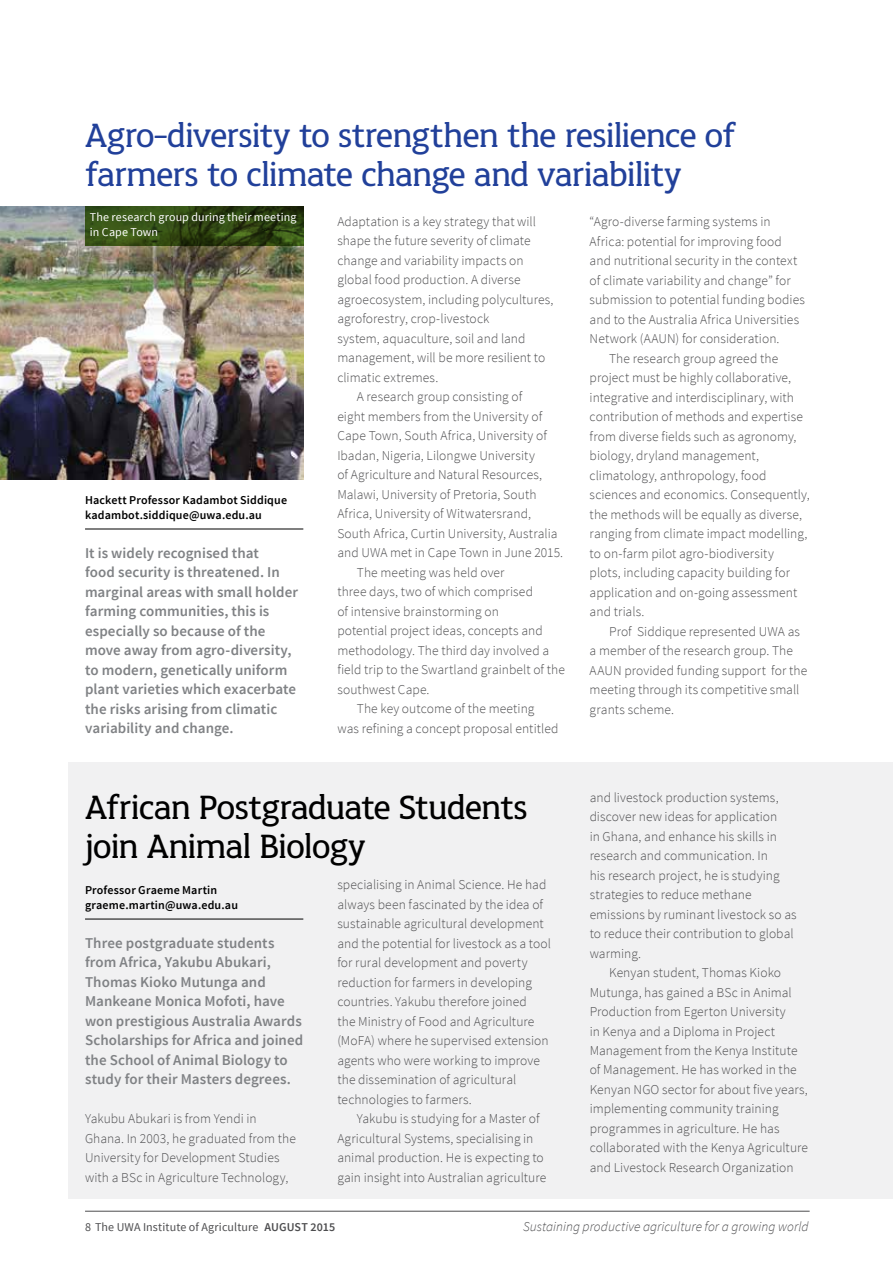
<style>
.page{position:relative;width:893px;height:1263px;background:#fff}
.page>*{position:absolute;margin:0;border:0;box-sizing:border-box;transform-origin:0 0}
.t1{font:36px/39px "UWA";letter-spacing:-.015em;color:#21409a}
.t2{font:36px/39px "UWA";letter-spacing:-.015em;color:#000}
.t3{font:600 15px/19.5px "Source Sans Pro";letter-spacing:.005em;color:#808285}
.t4{font:300 13.5px/19.5px "Source Sans Pro";letter-spacing:.005em;color:#4d4d4f}
.t5{font:italic 300 13.5px "Source Sans Pro";color:#4d4d4f}
.t6{font:600 12px/14.7px "Source Sans Pro";letter-spacing:.01em;color:#000}
.t7{font:12px/14.7px "Source Sans Pro";letter-spacing:.01em;color:#fff}
.t8{font:12px "Source Sans Pro";letter-spacing:.01em;color:#4d4d4f}
.s1{font-weight:600}
</style>
<div class="page">
<div style="left:68px;top:763px;width:825px;height:436px;background:#f1f1f2"></div>
<img style="left:0;top:207px;width:303px;height:273px">
<hr style="left:85px;top:529px;width:218px;height:1px;background:#000">
<hr style="left:85px;top:919px;width:218px;height:1px;background:#000">
<svg style="left:85px;top:207px;width:218px;height:39px;background:#304813"></svg>
<hr style="left:85px;top:1211px;width:725px;height:1px;background:#4d4d4f">
<h1 class="t1" style="left:85px;top:116px;width:652px">Agro-diversity to strengthen the resilience of farmers to climate change and variability</h1>
<p class="t4" style="left:590px;top:212px;width:182px">“Agro-diverse farming systems in</p>
<p class="t4" style="left:590px;top:232px;width:194px">Africa: potential for improving food</p>
<p class="t4" style="left:590px;top:251px;width:209px">and nutritional security in the context</p>
<p class="t4" style="left:590px;top:271px;width:203px">of climate variability and change” for</p>
<p class="t4" style="left:590px;top:290px;width:217px">submission to potential funding bodies</p>
<p class="t4" style="left:590px;top:310px;width:211px">and to the Australia Africa Universities</p>
<p class="t4" style="left:590px;top:329px;width:191px">Network (AAUN) for consideration.</p>
<p class="t4" style="left:609px;top:349px;width:171px">The research group agreed the</p>
<p class="t4" style="left:590px;top:368px;width:203px">project must be highly collaborative,</p>
<p class="t4" style="left:590px;top:388px;width:206px">integrative and interdisciplinary, with</p>
<p class="t4" style="left:590px;top:407px;width:215px">contribution of methods and expertise</p>
<p class="t4" style="left:590px;top:427px;width:208px">from diverse fields such as agronomy,</p>
<p class="t4" style="left:590px;top:446px;width:171px">biology, dryland management,</p>
<p class="t4" style="left:590px;top:466px;width:178px">climatology, anthropology, food</p>
<p class="t4" style="left:590px;top:485px;width:222px">sciences and economics. Consequently,</p>
<p class="t4" style="left:590px;top:505px;width:214px">the methods will be equally as diverse,</p>
<p class="t4" style="left:590px;top:524px;width:219px">ranging from climate impact modelling,</p>
<p class="t4" style="left:590px;top:544px;width:186px">to on-farm pilot agro-biodiversity</p>
<p class="t4" style="left:590px;top:563px;width:202px">plots, including capacity building for</p>
<p class="t4" style="left:590px;top:583px;width:209px">application and on-going assessment</p>
<p class="t4" style="left:590px;top:602px;width:56px">and trials.</p>
<p class="t4" style="left:609px;top:622px;width:192px">Prof Siddique represented UWA as</p>
<p class="t4" style="left:590px;top:641px;width:205px">a member of the research group. The</p>
<p class="t4" style="left:590px;top:661px;width:219px">AAUN provided funding support for the</p>
<p class="t4" style="left:590px;top:680px;width:211px">meeting through its competitive small</p>
<p class="t4" style="left:590px;top:700px;width:86px">grants scheme.</p>
<p class="t7" style="left:90px;top:210px;width:208px">The research group during their meeting in Cape Town</p>
<p class="t4" style="left:337px;top:212px;width:200px">Adaptation is a key strategy that will</p>
<p class="t4" style="left:337px;top:231px;width:195px">shape the future severity of climate</p>
<p class="t4" style="left:337px;top:251px;width:188px">change and variability impacts on</p>
<p class="t4" style="left:337px;top:270px;width:185px">global food production. A diverse</p>
<p class="t4" style="left:337px;top:290px;width:218px">agroecosystem, including polycultures,</p>
<p class="t4" style="left:337px;top:309px;width:154px">agroforestry, crop-livestock</p>
<p class="t4" style="left:337px;top:329px;width:190px">system, aquaculture, soil and land</p>
<p class="t4" style="left:337px;top:348px;width:209px">management, will be more resilient to</p>
<p class="t4" style="left:337px;top:368px;width:102px">climatic extremes.</p>
<p class="t4" style="left:357px;top:387px;width:167px">A research group consisting of</p>
<p class="t4" style="left:337px;top:407px;width:206px">eight members from the University of</p>
<p class="t4" style="left:337px;top:426px;width:211px">Cape Town, South Africa, University of</p>
<p class="t4" style="left:337px;top:446px;width:199px">Ibadan, Nigeria, Lilongwe University</p>
<p class="t4" style="left:337px;top:465px;width:206px">of Agriculture and Natural Resources,</p>
<p class="t4" style="left:337px;top:485px;width:201px">Malawi, University of Pretoria, South</p>
<p class="t4" style="left:337px;top:504px;width:195px">Africa, University of Witwatersrand,</p>
<p class="t4" style="left:337px;top:524px;width:222px">South Africa, Curtin University, Australia</p>
<p class="t4" style="left:337px;top:543px;width:227px">and UWA met in Cape Town in June 2015.</p>
<p class="t4" style="left:357px;top:563px;width:149px">The meeting was held over</p>
<p class="t4" style="left:337px;top:582px;width:197px">three days, two of which comprised</p>
<p class="t4" style="left:337px;top:602px;width:163px">of intensive brainstorming on</p>
<p class="t4" style="left:337px;top:621px;width:207px">potential project ideas, concepts and</p>
<p class="t4" style="left:337px;top:641px;width:213px">methodology. The third day involved a</p>
<p class="t4" style="left:337px;top:660px;width:229px">field trip to the Swartland grainbelt of the</p>
<p class="t4" style="left:337px;top:680px;width:94px">southwest Cape.</p>
<p class="t4" style="left:357px;top:699px;width:179px">The key outcome of the meeting</p>
<p class="t4" style="left:337px;top:719px;width:223px">was refining a concept proposal entitled</p>
<p class="t6" style="left:85px;top:493px;width:204px">Hackett Professor Kadambot Siddique kadambot.siddique@uwa.edu.au</p>
<p class="t3" style="left:85px;top:543px;width:214px">It is widely recognised that<br>food security is threatened. In marginal areas with small holder farming communities, this is especially so because of the move away from agro-diversity, to modern, genetically uniform plant varieties which exacerbate the risks arising from climatic variability and change.</p>
<h1 class="t2" style="left:85px;top:788px;width:444px">African Postgraduate Students join Animal Biology</h1>
<p class="t6" style="left:85px;top:883px;width:154px">Professor Graeme Martin graeme.martin@uwa.edu.au</p>
<p class="t3" style="left:85px;top:933px;width:220px">Three postgraduate students from Africa, Yakubu Abukari,<br>Thomas Kioko Mutunga and<br>Mankeane Monica Mofoti, have won prestigious Australia Awards<br>Scholarships for Africa and joined the School of Animal Biology to study for their Masters degrees.</p>
<p class="t4" style="left:85px;top:1109px;width:212px">Yakubu Abukari is from Yendi in Ghana. In 2003, he graduated from the University for Development Studies with a BSc in Agriculture Technology,</p>
<p class="t4" style="left:337px;top:875px;width:215px">specialising in Animal Science. He had always been fascinated by the idea of sustainable agricultural development and the potential for livestock as a tool for rural development and poverty reduction for farmers in developing countries. Yakubu therefore joined<br>the Ministry of Food and Agriculture (MoFA) where he supervised extension agents who were working to improve the dissemination of agricultural technologies to farmers.</p>
<p class="t4" style="left:337px;top:1109px;width:210px;text-indent:19px">Yakubu is studying for a Master of Agricultural Systems, specialising in animal production. He is expecting to gain insight into Australian agriculture</p>
<p class="t4" style="left:590px;top:787px;width:209px">and livestock production systems, discover new ideas for application<br>in Ghana, and enhance his skills in research and communication. In<br>his research project, he is studying strategies to reduce methane emissions by ruminant livestock so as to reduce their contribution to global warming.</p>
<p class="t4" style="left:590px;top:963px;width:220px;text-indent:19px">Kenyan student, Thomas Kioko Mutunga, has gained a BSc in Animal Production from Egerton University<br>in Kenya and a Diploma in Project Management from the Kenya Institute of Management. He has worked in the Kenyan NGO sector for about five years, implementing community training programmes in agriculture. He has collaborated with the Kenya Agriculture and Livestock Research Organization</p>
<p class="t8" style="left:85px;top:1219px;width:252px">8 The UWA Institute of Agriculture <span class="s1">AUGUST 2015</span></p>
<p class="t5" style="left:523px;top:1218px;width:287px">Sustaining productive agriculture for a growing world</p>
</div>
